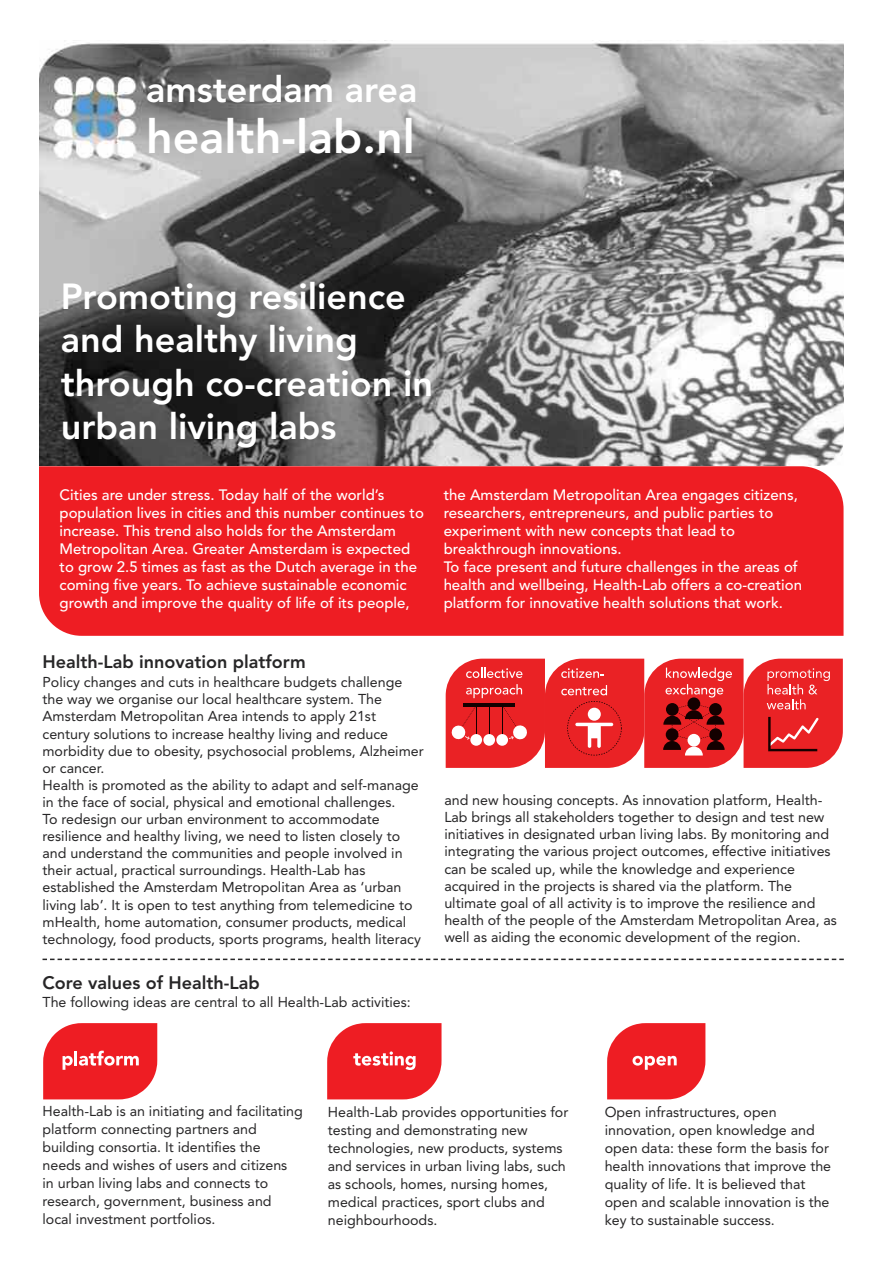
<style>
.page{position:relative;width:893px;height:1263px;background:#fff}
.page>*{position:absolute;margin:0;border:0;box-sizing:border-box;transform-origin:0 0}
.t1{font:800 46.5px "Avenir";color:#fff}
.t2{font:800 36px/43.2px "Avenir";color:#fff}
.t3{font:800 18px "Avenir";color:#272627}
.t4{font:500 15px/18px "Avenir";color:#fff}
.t5{font:14.25px/17.1px "Avenir";color:#272627}
</style>
<div class="page">
<img style="left:39px;top:42px;width:805px;height:424px">
<div style="left:39px;top:466px;width:804px;height:170px;background:#ee1d23"></div>
<svg style="left:446px;top:659px;width:397px;height:109px"></svg>
<svg style="left:43px;top:1023px;width:114px;height:76px"></svg>
<svg style="left:327px;top:1023px;width:114px;height:76px"></svg>
<svg style="left:607px;top:1023px;width:98px;height:76px"></svg>
<svg style="left:43px;top:958px;width:801px;height:2px"></svg>
<h2 class="t2" style="left:146px;top:71px;width:273px">amsterdam area</h2>
<h1 class="t1" style="left:146px;top:118px;width:270px">health-lab.nl</h1>
<h2 class="t2" style="left:61px;top:278px;width:374px">Promoting resilience and healthy living through co-creation in urban living labs</h2>
<p class="t4" style="left:60px;top:487px;width:366px">Cities are under stress. Today half of the world’s population lives in cities and this number continues to increase. This trend also holds for the Amsterdam Metropolitan Area. Greater Amsterdam is expected to grow 2.5 times as fast as the Dutch average in the coming five years. To achieve sustainable economic growth and improve the quality of life of its people,</p>
<p class="t4" style="left:444px;top:487px;width:360px">the Amsterdam Metropolitan Area engages citizens, researchers, entrepreneurs, and public parties to experiment with new concepts that lead to breakthrough innovations.<br>To face present and future challenges in the areas of health and wellbeing, Health-Lab offers a co-creation platform for innovative health solutions that work.</p>
<p class="t3" style="left:43px;top:655px;width:265px">Health-Lab innovation platform</p>
<p class="t5" style="left:43px;top:675px;width:383px">Policy changes and cuts in healthcare budgets challenge the way we organise our local healthcare system. The Amsterdam Metropolitan Area intends to apply 21st century solutions to increase healthy living and reduce morbidity due to obesity, psychosocial problems, Alzheimer or cancer.<br>Health is promoted as the ability to adapt and self-manage in the face of social, physical and emotional challenges.<br>To redesign our urban environment to accommodate resilience and healthy living, we need to listen closely to and understand the communities and people involved in their actual, practical surroundings. Health-Lab has established the Amsterdam Metropolitan Area as ‘urban living lab’. It is open to test anything from telemedicine to mHealth, home automation, consumer products, medical technology, food products, sports programs, health literacy</p>
<p class="t3" style="left:43px;top:975px;width:219px">Core values of Health-Lab</p>
<p class="t5" style="left:43px;top:994px;width:370px">The following ideas are central to all Health-Lab activities:</p>
<p class="t5" style="left:444px;top:793px;width:394px">and new housing concepts. As innovation platform, Health-Lab brings all stakeholders together to design and test new initiatives in designated urban living labs. By monitoring and integrating the various project outcomes, effective initiatives can be scaled up, while the knowledge and experience acquired in the projects is shared via the platform. The ultimate goal of all activity is to improve the resilience and health of the people of the Amsterdam Metropolitan Area, as well as aiding the economic development of the region.</p>
<p class="t5" style="left:43px;top:1104px;width:262px;line-height:18px">Health-Lab is an initiating and facilitating platform connecting partners and building consortia. It identifies the<br>needs and wishes of users and citizens<br>in urban living labs and connects to research, government, business and local investment portfolios.</p>
<p class="t5" style="left:328px;top:1104px;width:242px;line-height:18px">Health-Lab provides opportunities for testing and demonstrating new technologies, new products, systems and services in urban living labs, such as schools, homes, nursing homes, medical practices, sport clubs and neighbourhoods.</p>
<p class="t5" style="left:605px;top:1104px;width:228px;line-height:18px">Open infrastructures, open innovation, open knowledge and open data: these form the basis for health innovations that improve the quality of life. It is believed that open and scalable innovation is the key to sustainable success.</p>
</div>
